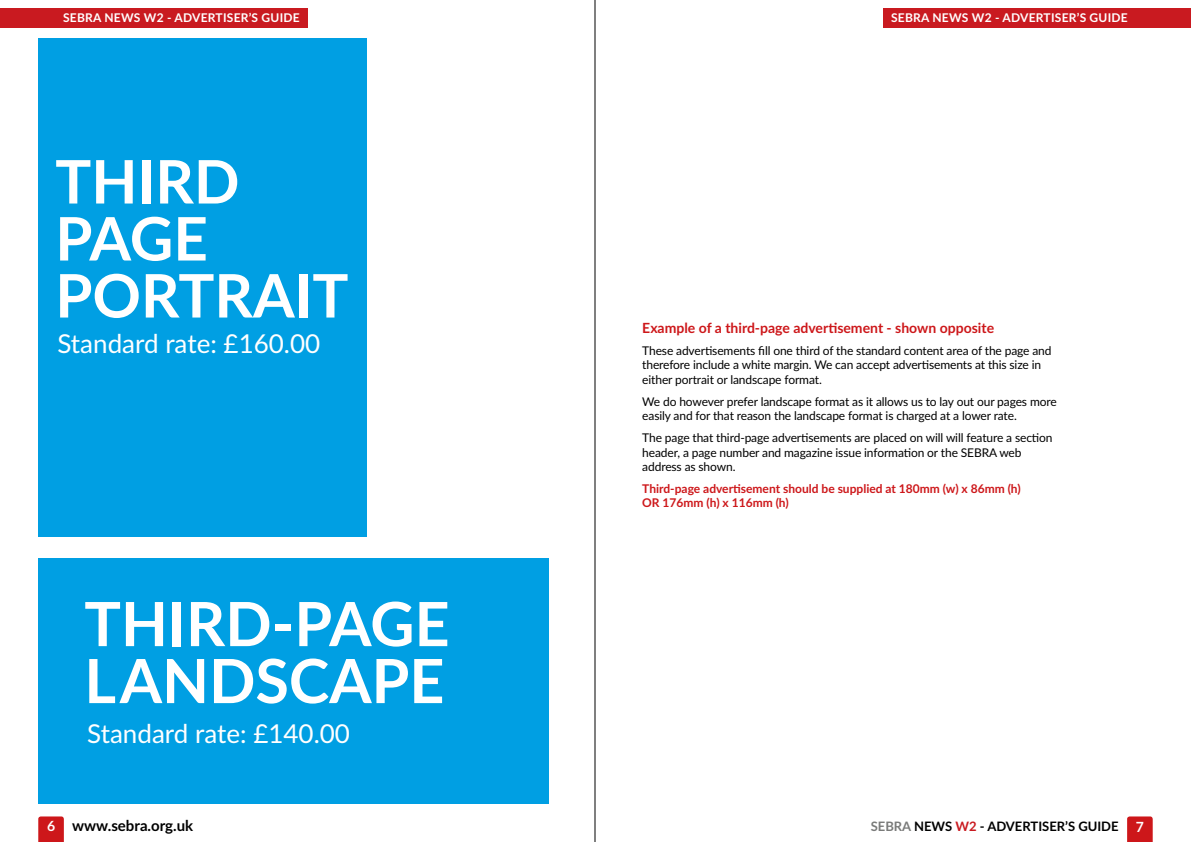
<style>
.page{position:relative;width:1191px;height:842px;background:#fff}
.page>*{position:absolute;margin:0;border:0;box-sizing:border-box;transform-origin:0 0}
.t1{font:700 61px/57px "Lato";color:#fff}
.t2{font:700 60px/57px "Lato";color:#fff}
.t3{font:26px "Lato";color:#fff}
.t4{font:700 15px "Lato";color:#000}
.t5{font:700 14px "Lato";color:#cd171a}
.t6{font:700 14px "Lato";color:#fff}
.t7{font:700 13px "Lato";color:#000}
.t8{font:12px/14.4px "Lato";letter-spacing:-.01em;color:#000}
.t9{font:700 12px/14.4px "Lato";color:#cd171a}
.t10{font:700 12px "Lato";letter-spacing:.02em;color:#fff}
.s1{color:#7a7b7a}
.s2{color:#c91a20}
</style>
<div class="page">
<div style="left:0;top:9px;width:308px;height:19px;background:#c91a20"></div>
<div style="left:882px;top:9px;width:309px;height:19px;background:#c91a20"></div>
<svg style="left:38px;top:816px;width:26px;height:26px"></svg>
<svg style="left:1127px;top:816px;width:25px;height:26px"></svg>
<hr style="left:594px;top:0;width:1px;height:842px;background:#000">
<div style="left:38px;top:558px;width:511px;height:246px;background:#009fe3"></div>
<div style="left:38px;top:38px;width:329px;height:499px;background:#009fe3"></div>
<p class="t10" style="left:63px;top:9px;width:238px">SEBRA NEWS W2 - ADVERTISER’S GUIDE</p>
<p class="t10" style="left:891px;top:9px;width:238px">SEBRA NEWS W2 - ADVERTISER’S GUIDE</p>
<h2 class="t2" style="left:55px;top:151px;width:295px">THIRD<br>PAGE<br>PORTRAIT</h2>
<h3 class="t3" style="left:57px;top:325px;width:264px">Standard rate: £160.00</h3>
<h1 class="t1" style="left:84px;top:593px;width:367px">THIRD-PAGE<br>LANDSCAPE</h1>
<h3 class="t3" style="left:87px;top:715px;width:264px">Standard rate: £140.00</h3>
<p class="t5" style="left:642px;top:318px;width:353px">Example of a third-page advertisement - shown opposite</p>
<p class="t8" style="left:642px;top:343px;width:411px">These advertisements fill one third of the standard content area of the page and therefore include a white margin. We can accept advertisements at this size in either portrait or landscape format.</p>
<p class="t8" style="left:642px;top:394px;width:416px">We do however prefer landscape format as it allows us to lay out our pages more easily and for that reason the landscape format is charged at a lower rate.</p>
<p class="t8" style="left:642px;top:430px;width:412px">The page that third-page advertisements are placed on will will feature a section header, a page number and magazine issue information or the SEBRA web address as shown.</p>
<p class="t9" style="left:642px;top:481px;width:380px">Third-page advertisement should be supplied at 180mm (w) x 86mm (h)<br>OR 176mm (h) x 116mm (h)</p>
<p class="t4" style="left:72px;top:814px;width:123px">www.sebra.org.uk</p>
<p class="t7" style="left:870px;top:817px;width:249px"><span class="s1">SEBRA</span> NEWS <span class="s2">W2</span> - ADVERTISER’S GUIDE</p>
<p class="t6" style="left:47px;top:816px;width:10px">6</p>
<p class="t6" style="left:1135px;top:816px;width:10px">7</p>
</div>
